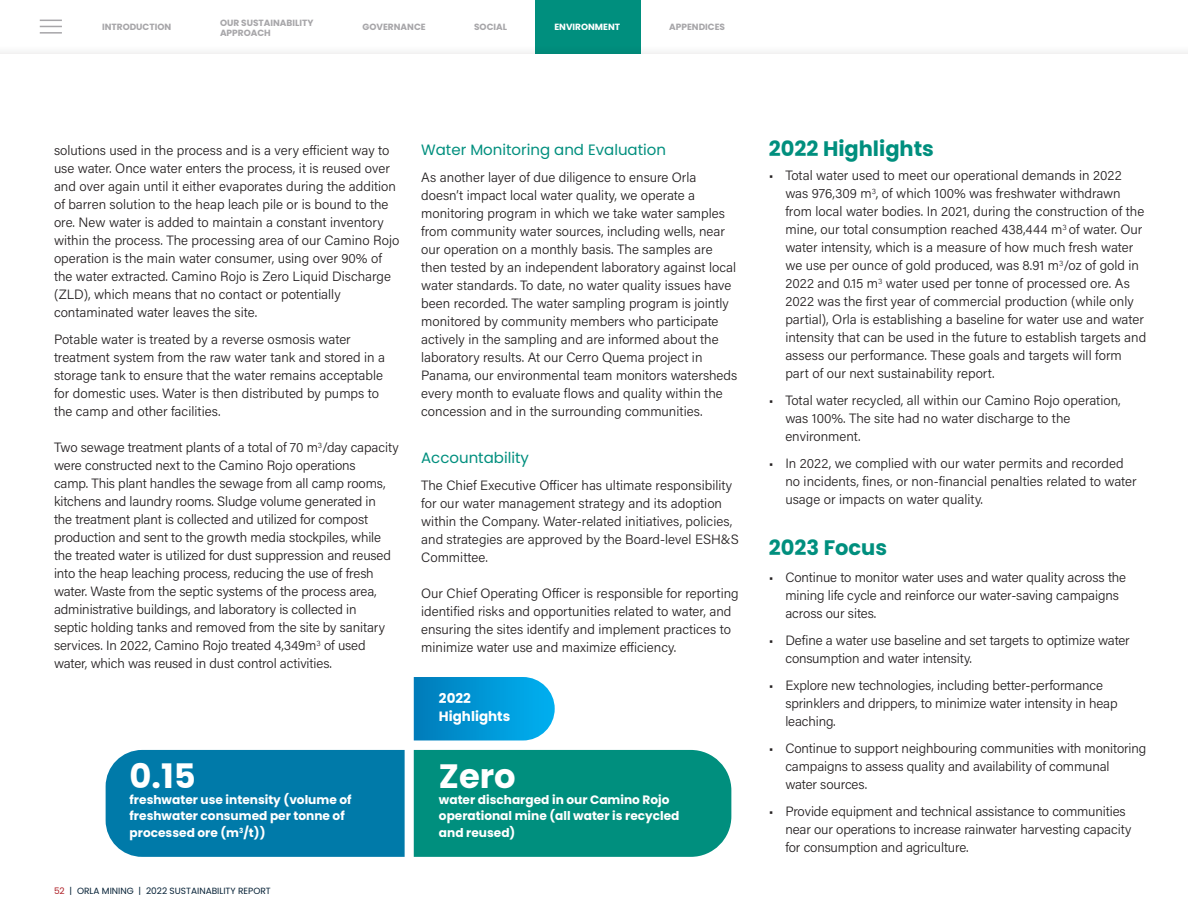
<style>
.page{position:relative;width:1188px;height:918px;background:#fff}
.page>*{position:absolute;margin:0;border:0;box-sizing:border-box;transform-origin:0 0}
.t1{font:700 33.75px "Poppins";color:#fff}
.t2{font:700 21px "Poppins";color:#008f7e}
.Section_Subtitle{font:15px "Poppins";color:#008f7e}
.t3{font:300 13.5px/18px "Acumin Pro";letter-spacing:-.005em;color:#231f20}
.t4{font:700 13.5px "Poppins";color:#fff}
.t5{font:700 12.15px/16.2px "Poppins";color:#fff}
.t6{font:700 9px/10.5px "Poppins";color:#a7a6a9}
.t7{font:9px "Poppins";color:#062237}
.t8{font:700 9px "Poppins";color:#fff}
.s1{color:#ae1f26}
</style>
<div class="page">
<div style="left:536px;top:0;width:105px;height:54px;background:#008f7e"></div>
<svg style="left:0;top:37px;width:1188px;height:17px"></svg>
<svg style="left:40px;top:20px;width:22px;height:7px"></svg>
<hr style="left:40px;top:32px;width:22px;height:2px;background:#a7a6a9">
<div style="left:414px;top:750px;width:317px;height:107px;background:#008f7e"></div>
<div style="left:106px;top:750px;width:299px;height:107px;background:#007aa9"></div>
<svg style="left:414px;top:677px;width:141px;height:63px;background:#0c9ad6"></svg>
<p class="t6" style="left:220px;top:17px;width:95px">OUR SUSTAINABILITY<br>APPROACH</p>
<p class="t6" style="left:363px;top:22px;width:65px">GOVERNANCE</p>
<p class="t6" style="left:474px;top:22px;width:35px">SOCIAL</p>
<p class="t6" style="left:669px;top:22px;width:57px">APPENDICES</p>
<p class="t6" style="left:102px;top:22px;width:71px">INTRODUCTION</p>
<p class="t8" style="left:554px;top:22px;width:67px">ENVIRONMENT</p>
<p class="t3" style="left:54px;top:141px;width:347px">solutions used in the process and is a very efficient way to use water. Once water enters the process, it is reused over and over again until it either evaporates during the addition of barren solution to the heap leach pile or is bound to the ore. New water is added to maintain a constant inventory within the process. The processing area of our Camino Rojo operation is the main water consumer, using over 90% of the water extracted. Camino Rojo is Zero Liquid Discharge (ZLD), which means that no contact or potentially contaminated water leaves the site.</p>
<p class="t3" style="left:54px;top:330px;width:333px">Potable water is treated by a reverse osmosis water treatment system from the raw water tank and stored in a storage tank to ensure that the water remains acceptable for domestic uses. Water is then distributed by pumps to the camp and other facilities.</p>
<p class="t3" style="left:54px;top:438px;width:346px">Two sewage treatment plants of a total of 70 m<sup>3</sup>/day capacity were constructed next to the Camino Rojo operations<br>camp. This plant handles the sewage from all camp rooms, kitchens and laundry rooms. Sludge volume generated in<br>the treatment plant is collected and utilized for compost production and sent to the growth media stockpiles, while the treated water is utilized for dust suppression and reused into the heap leaching process, reducing the use of fresh water. Waste from the septic systems of the process area, administrative buildings, and laboratory is collected in<br>septic holding tanks and removed from the site by sanitary services. In 2022, Camino Rojo treated 4,349m<sup>3</sup> of used water, which was reused in dust control activities.</p>
<p class="t1" style="left:130px;top:757px;width:68px">0.15</p>
<p class="t5" style="left:130px;top:792px;width:223px">freshwater use intensity (volume of freshwater consumed per tonne of processed ore (m<sup>3</sup>/t))</p>
<p class="t7" style="left:54px;top:885px;width:218px"><span class="s1">52</span> | ORLA MINING | 2022 SUSTAINABILITY REPORT</p>
<p class="Section_Subtitle" style="left:421px;top:141px;width:246px">Water Monitoring and Evaluation</p>
<p class="t3" style="left:421px;top:168px;width:318px">As another layer of due diligence to ensure Orla doesn’t impact local water quality, we operate a monitoring program in which we take water samples from community water sources, including wells, near our operation on a monthly basis. The samples are then tested by an independent laboratory against local water standards. To date, no water quality issues have been recorded. The water sampling program is jointly monitored by community members who participate actively in the sampling and are informed about the laboratory results. At our Cerro Quema project in Panama, our environmental team monitors watersheds every month to evaluate flows and quality within the concession and in the surrounding communities.</p>
<p class="Section_Subtitle" style="left:421px;top:449px;width:109px">Accountability</p>
<p class="t3" style="left:421px;top:476px;width:319px">The Chief Executive Officer has ultimate responsibility for our water management strategy and its adoption within the Company. Water-related initiatives, policies, and strategies are approved by the Board-level ESH&amp;S Committee.</p>
<p class="t3" style="left:421px;top:584px;width:319px">Our Chief Operating Officer is responsible for reporting identified risks and opportunities related to water, and ensuring the sites identify and implement practices to minimize water use and maximize efficiency.</p>
<p class="t4" style="left:439px;top:691px;width:33px">2022</p>
<p class="t4" style="left:439px;top:709px;width:73px">Highlights</p>
<p class="t1" style="left:439px;top:757px;width:78px">Zero</p>
<p class="t5" style="left:439px;top:792px;width:242px">water discharged in our Camino Rojo operational mine (all water is recycled and reused)</p>
<p class="t2" style="left:769px;top:136px;width:167px">2022 Highlights</p>
<p class="t3" style="left:785px;top:166px;width:362px;text-indent:-16px">• Total water used to meet our operational demands in 2022 was 976,309 m<sup>3</sup>, of which 100% was freshwater withdrawn from local water bodies. In 2021, during the construction of the mine, our total consumption reached 438,444 m<sup>3</sup> of water. Our water intensity, which is a measure of how much fresh water we use per ounce of gold produced, was 8.91 m<sup>3</sup>/oz of gold in 2022 and 0.15 m<sup>3</sup> water used per tonne of processed ore. As 2022 was the first year of commercial production (while only partial), Orla is establishing a baseline for water use and water intensity that can be used in the future to establish targets and assess our performance. These goals and targets will form part of our next sustainability report.</p>
<p class="t3" style="left:785px;top:391px;width:337px;text-indent:-16px">• Total water recycled, all within our Camino Rojo operation, was 100%. The site had no water discharge to the environment.</p>
<p class="t3" style="left:785px;top:454px;width:353px;text-indent:-16px">• In 2022, we complied with our water permits and recorded no incidents, fines, or non-financial penalties related to water usage or impacts on water quality.</p>
<p class="t2" style="left:769px;top:536px;width:120px">2023 Focus</p>
<p class="t3" style="left:785px;top:568px;width:342px;text-indent:-16px">• Continue to monitor water uses and water quality across the mining life cycle and reinforce our water-saving campaigns across our sites.</p>
<p class="t3" style="left:785px;top:631px;width:346px;text-indent:-16px">• Define a water use baseline and set targets to optimize water consumption and water intensity.</p>
<p class="t3" style="left:785px;top:676px;width:334px;text-indent:-16px">• Explore new technologies, including better-performance sprinklers and drippers, to minimize water intensity in heap leaching.</p>
<p class="t3" style="left:785px;top:739px;width:362px;text-indent:-16px">• Continue to support neighbouring communities with monitoring campaigns to assess quality and availability of communal<br>water sources.</p>
<p class="t3" style="left:785px;top:802px;width:347px;text-indent:-16px">• Provide equipment and technical assistance to communities near our operations to increase rainwater harvesting capacity for consumption and agriculture.</p>
</div>
